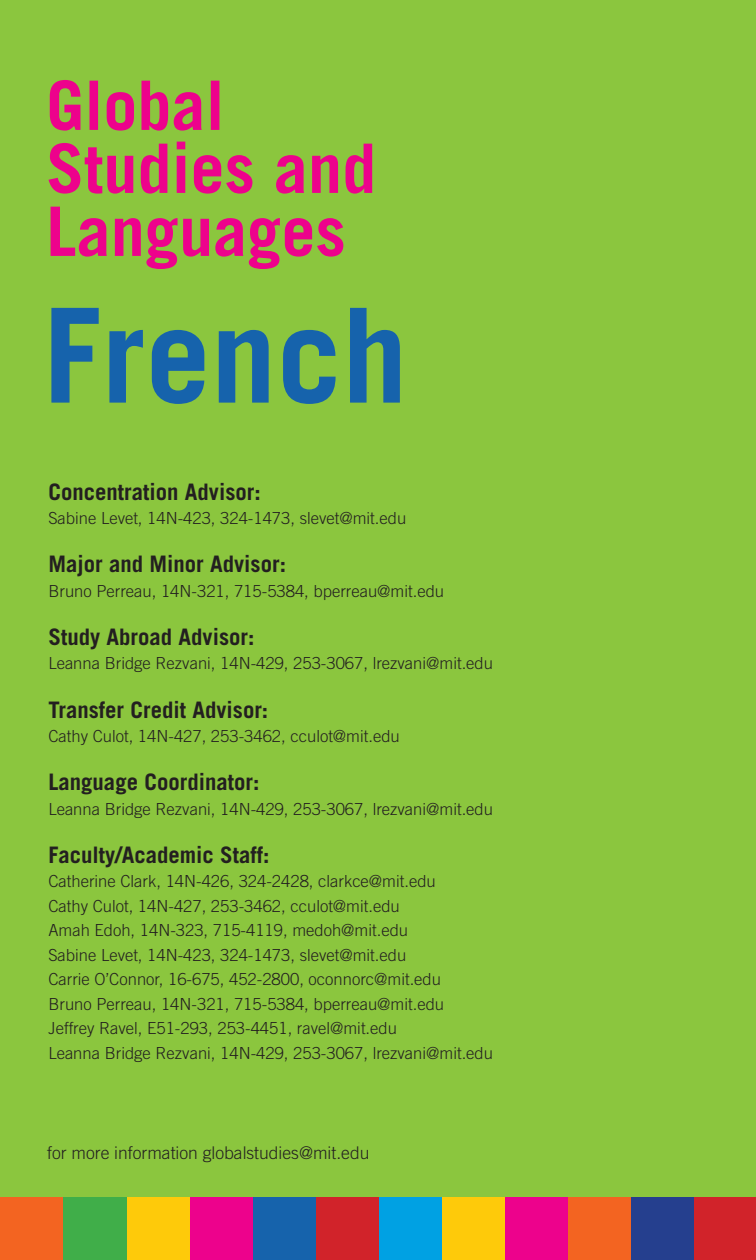
<style>
.page{position:relative;width:756px;height:1260px;background:#8bc63e}
.page>*{position:absolute;margin:0;border:0;box-sizing:border-box;transform-origin:0 0}
.t1{font:700 131.25px "Trade Gothic LT Std";color:#1663ac}
.t2{font:700 22.75px "Trade Gothic LT Std";color:#231f20}
.t3{font:300 17.5px "Trade Gothic LT Std";color:#231f20}
.t4{font:300 16.62px/24.5px "Trade Gothic LT Std";color:#231f20}
</style>
<div class="page">
<svg style="left:51px;top:207px;width:292px;height:62px"></svg>
<svg style="left:49px;top:142px;width:323px;height:52px"></svg>
<svg style="left:50px;top:80px;width:169px;height:51px"></svg>
<div style="left:682px;top:1197px;width:74px;height:63px;background:#d1232a"></div>
<div style="left:0;top:1197px;width:74px;height:63px;background:#f36421"></div>
<div style="left:617px;top:1197px;width:77px;height:63px;background:#253f8e"></div>
<div style="left:551px;top:1197px;width:80px;height:63px;background:#f36421"></div>
<div style="left:494px;top:1197px;width:74px;height:63px;background:#ed028c"></div>
<div style="left:428px;top:1197px;width:77px;height:63px;background:#feca0a"></div>
<div style="left:368px;top:1197px;width:74px;height:63px;background:#00a1e3"></div>
<div style="left:299px;top:1197px;width:80px;height:63px;background:#d1232a"></div>
<div style="left:239px;top:1197px;width:77px;height:63px;background:#1663ac"></div>
<div style="left:176px;top:1197px;width:77px;height:63px;background:#ed028c"></div>
<div style="left:113px;top:1197px;width:77px;height:63px;background:#feca0a"></div>
<div style="left:63px;top:1197px;width:64px;height:63px;background:#40ae49"></div>
<h1 class="t1" style="left:43px;top:275px;width:366px">French</h1>
<h2 class="t2" style="left:48px;top:478px;width:214px">Concentration Advisor:</h2>
<p class="t4" style="left:48px;top:506px;width:359px">Sabine Levet, 14N-423, 324-1473, slevet@mit.edu</p>
<h2 class="t2" style="left:48px;top:550px;width:239px">Major and Minor Advisor:</h2>
<p class="t4" style="left:48px;top:578px;width:397px">Bruno Perreau, 14N-321, 715-5384, bperreau@mit.edu</p>
<h2 class="t2" style="left:48px;top:623px;width:208px">Study Abroad Advisor:</h2>
<p class="t4" style="left:48px;top:651px;width:446px">Leanna Bridge Rezvani, 14N-429, 253-3067, lrezvani@mit.edu</p>
<h2 class="t2" style="left:48px;top:695px;width:221px">Transfer Credit Advisor:</h2>
<p class="t4" style="left:48px;top:724px;width:353px">Cathy Culot, 14N-427, 253-3462, cculot@mit.edu</p>
<h2 class="t2" style="left:48px;top:768px;width:213px">Language Coordinator:</h2>
<p class="t4" style="left:48px;top:796px;width:446px">Leanna Bridge Rezvani, 14N-429, 253-3067, lrezvani@mit.edu</p>
<h2 class="t2" style="left:48px;top:841px;width:223px">Faculty/Academic Staff:</h2>
<p class="t4" style="left:48px;top:869px;width:446px">Catherine Clark, 14N-426, 324-2428, clarkce@mit.edu<br>Cathy Culot, 14N-427, 253-3462, cculot@mit.edu<br>Amah Edoh, 14N-323, 715-4119, medoh@mit.edu<br>Sabine Levet, 14N-423, 324-1473, slevet@mit.edu<br>Carrie O’Connor, 16-675, 452-2800, oconnorc@mit.edu<br>Bruno Perreau, 14N-321, 715-5384, bperreau@mit.edu Jeffrey Ravel, E51-293, 253-4451, ravel@mit.edu<br>Leanna Bridge Rezvani, 14N-429, 253-3067, lrezvani@mit.edu</p>
<p class="t3" style="left:47px;top:1143px;width:324px">for more information globalstudies@mit.edu</p>
</div>
